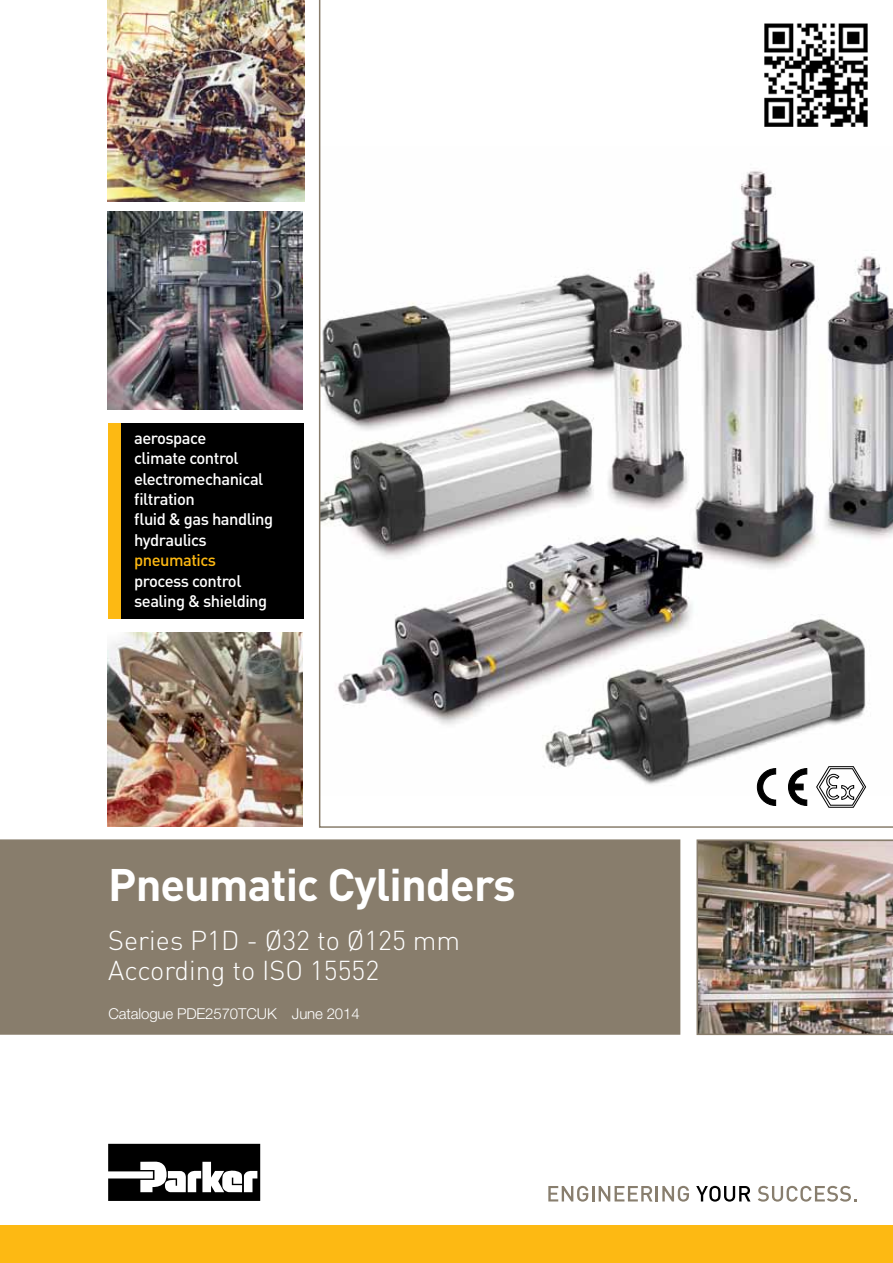
<style>
.page{position:relative;width:893px;height:1263px;background:#fff}
.page>*{position:absolute;margin:0;border:0;box-sizing:border-box;transform-origin:0 0}
.t1{font:700 45px "DINOT";letter-spacing:-.02em;color:#fff}
.t2{font:300 27px/30px "DINOT";color:#fff}
.t3{font:500 16.5px/20.4px "DINOT";letter-spacing:-.03em;color:#fff}
.t4{font:500 16.5px "DINOT";letter-spacing:-.03em;color:#fdb913}
.t5{font:300 15px "Helvetica Neue LT Std";letter-spacing:-.01em;color:#fff}
</style>
<div class="page">
<svg style="left:108px;top:1144px;width:152px;height:57px"></svg>
<svg style="left:548px;top:1186px;width:141px;height:15px"></svg>
<svg style="left:696px;top:1186px;width:54px;height:15px"></svg>
<svg style="left:758px;top:1186px;width:99px;height:15px"></svg>
<div style="left:108px;top:423px;width:196px;height:196px;background:#000"></div>
<div style="left:108px;top:423px;width:12px;height:196px;background:#fdb913"></div>
<img style="left:696px;top:839px;width:197px;height:196px">
<img style="left:108px;top:632px;width:195px;height:194px">
<img style="left:108px;top:211px;width:195px;height:199px">
<img style="left:108px;top:0;width:196px;height:201px">
<div style="left:0;top:1225px;width:893px;height:38px;background:#fdb913"></div>
<div style="left:0;top:839px;width:680px;height:196px;background:#887d6c;border:2px solid #887d6c"></div>
<svg style="left:319px;top:0;width:574px;height:828px"></svg>
<img style="left:757px;top:15px;width:118px;height:119px">
<svg style="left:816px;top:766px;width:50px;height:42px"></svg>
<svg style="left:757px;top:768px;width:19px;height:38px"></svg>
<svg style="left:788px;top:768px;width:19px;height:38px"></svg>
<p class="t3" style="left:134px;top:427px;width:141px">aerospace<br>climate control electromechanical filtration<br>fluid &amp; gas handling hydraulics</p>
<p class="t4" style="left:134px;top:549px;width:84px">pneumatics</p>
<p class="t3" style="left:134px;top:570px;width:135px">process control sealing &amp; shielding</p>
<h1 class="t1" style="left:108px;top:854px;width:409px">Pneumatic Cylinders</h1>
<h2 class="t2" style="left:108px;top:924px;width:354px">Series P1D - Ø32 to Ø125 mm<br>According to ISO 15552</h2>
<p class="t5" style="left:108px;top:1005px;width:253px">Catalogue PDE2570TCUK June 2014</p>
</div>
